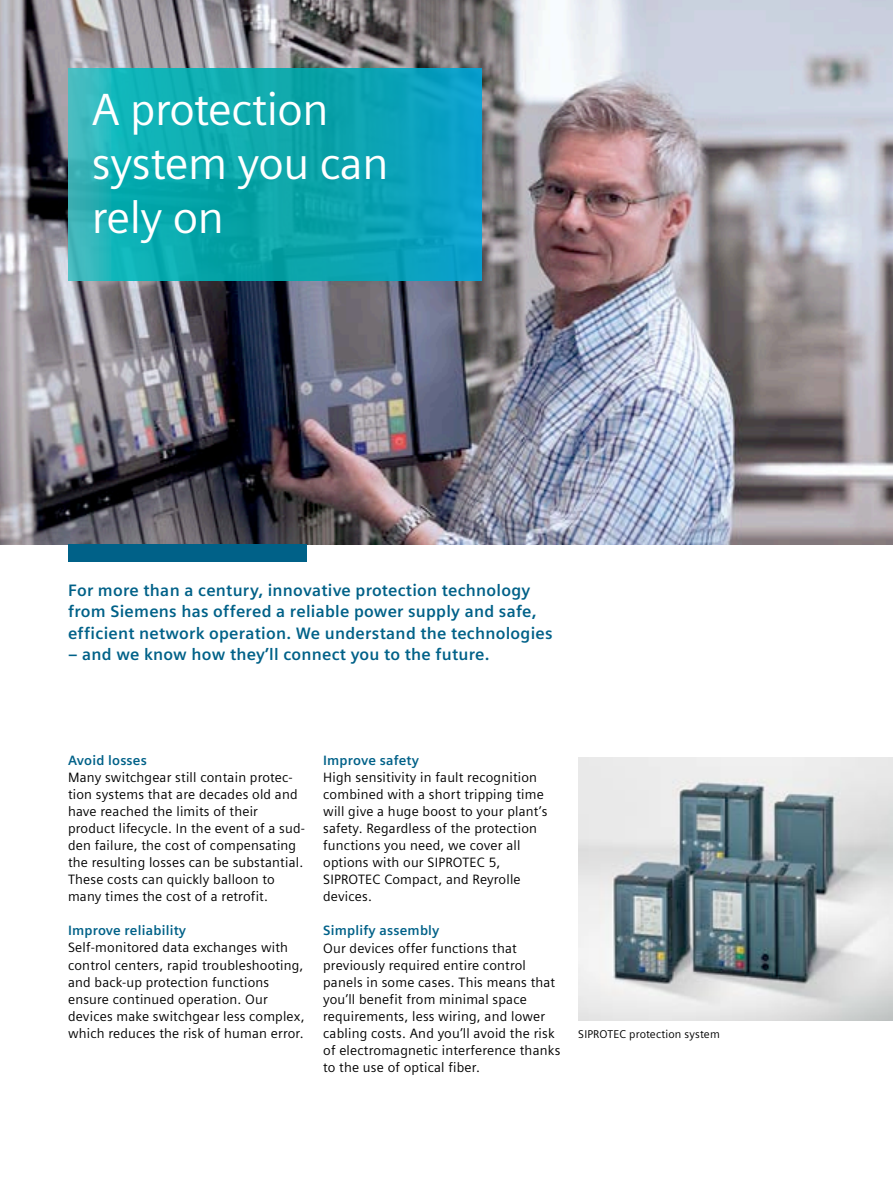
<style>
.page{position:relative;width:893px;height:1191px;background:#fff}
.page>*{position:absolute;margin:0;border:0;box-sizing:border-box;transform-origin:0 0}
.t1{font:45px/54px "Siemens Sans Global";letter-spacing:-.01em;color:#fff}
.t2{font:700 16.5px/21.5px "Siemens Sans Global";letter-spacing:.015em;color:#006188}
.t3{font:13.5px/17px "Siemens Sans Global";letter-spacing:.015em;color:#000}
.t4{font:700 13.5px "Siemens Sans Global";letter-spacing:.015em;color:#006188}
.t5{font:11.25px "Siemens Sans Global";letter-spacing:.015em;color:#000}
</style>
<div class="page">
<img style="left:0;top:0;width:893px;height:544px">
<div style="left:68px;top:544px;width:238px;height:17px;background:#006188"></div>
<img style="left:578px;top:757px;width:315px;height:264px">
<svg style="left:68px;top:68px;width:413px;height:212px;background:#10a8b3"></svg>
<h1 class="t1" style="left:92px;top:84px;width:298px">A protection system you can rely on</h1>
<p class="t2" style="left:68px;top:579px;width:486px">For more than a century, innovative protection technology from Siemens has offered a reliable power supply and safe, efficient network operation. We understand the technologies</p>
<p class="t2" style="left:68px;top:643px;width:423px">– and we know how they’ll connect you to the future.</p>
<p class="t4" style="left:68px;top:752px;width:80px">Avoid losses</p>
<p class="t3" style="left:68px;top:769px;width:239px">Many switchgear still contain protec&shy;tion systems that are decades old and have reached the limits of their product lifecycle. In the event of a sud&shy;den failure, the cost of compensating the resulting losses can be substantial.<br>These costs can quickly balloon to many times the cost of a retrofit.</p>
<p class="t4" style="left:68px;top:923px;width:120px">Improve reliability</p>
<p class="t3" style="left:68px;top:940px;width:238px">Self-monitored data exchanges with control centers, rapid troubleshooting, and back-up protection functions ensure continued operation. Our devices make switchgear less complex, which reduces the risk of human error.</p>
<p class="t4" style="left:323px;top:752px;width:97px">Improve safety</p>
<p class="t3" style="left:323px;top:769px;width:226px">High sensitivity in fault recognition combined with a short tripping time will give a huge boost to your plant’s safety. Regardless of the protection functions you need, we cover all options with our SIPROTEC 5,<br>SIPROTEC Compact, and Reyrolle devices.</p>
<p class="t4" style="left:323px;top:923px;width:118px">Simplify assembly</p>
<p class="t3" style="left:323px;top:940px;width:239px">Our devices offer functions that previously required entire control panels in some cases. This means that you’ll benefit from minimal space requirements, less wiring, and lower cabling costs. And you’ll avoid the risk of electromagnetic interference thanks to the use of optical fiber.</p>
<p class="t5" style="left:578px;top:1026px;width:143px">SIPROTEC protection system</p>
</div>
